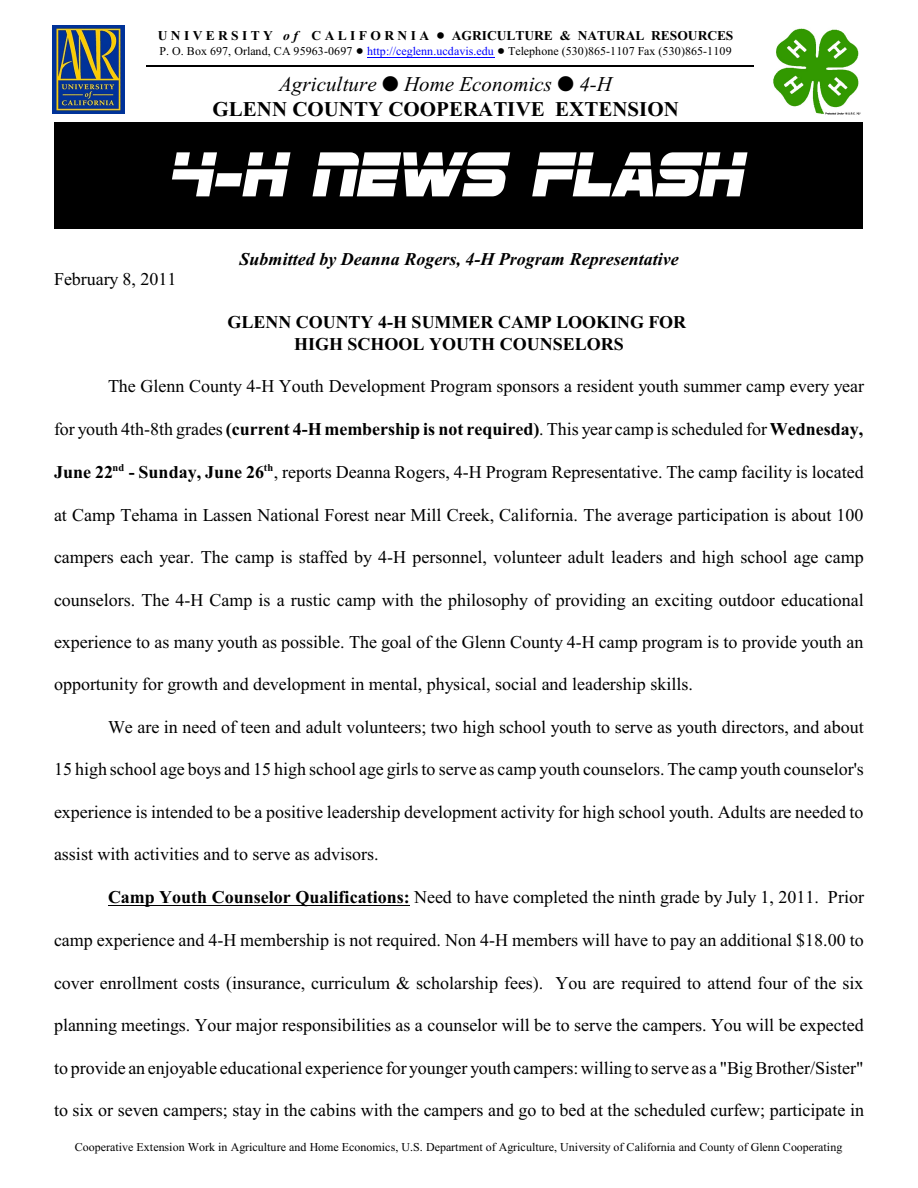
<style>
.page{position:relative;width:918px;height:1188px;background:#fff}
.page>*{position:absolute;margin:0;border:0;box-sizing:border-box;transform-origin:0 0}
.t1{font:66px "SF Sports Night";letter-spacing:.005em;color:#fff}
.t2{font:700 21px "Times New Roman";color:#000}
.t3{font:italic 21px "Times New Roman";color:#000}
.t4{font:18px "Times New Roman";color:#000}
.t5{font:700 18px/21.3px "Times New Roman";color:#000;text-align:center}
.t6{font:italic 700 18px "Times New Roman";color:#000}
.t7{font:700 13.5px "Times New Roman";color:#000}
.t8{font:12px "Times New Roman";color:#000}
.t9{font:700 10.5px "Times New Roman";color:#000}
.s1{font-style:italic}
.s2{color:#00f}
.s3{font-family:"Futura BT";font-weight:900;font-style:italic}
.s4{font-weight:700}
</style>
<div class="page">
<img style="left:52px;top:26px;width:72px;height:87px">
<img style="left:773px;top:28px;width:88px;height:87px">
<hr style="left:367px;top:57px;width:127px;height:1px;background:#00f">
<hr style="left:108px;top:905px;width:302px;height:1px;background:#000">
<hr style="left:147px;top:65px;width:607px;height:1px;background:#000">
<div style="left:54px;top:122px;width:809px;height:106px;background:#000"></div>
<p class="t7" style="left:158px;top:31px;width:273px">U N I V E R S I T Y <span class="s1">o f</span> C A L I F O R N I A</p>
<p class="t7" style="left:452px;top:31px;width:283px">AGRICULTURE &amp; NATURAL RESOURCES</p>
<p class="t8" style="left:159px;top:46px;width:574px">P. O. Box 697, Orland, CA 95963-0697 <span class="s2">http://ceglenn.ucdavis.edu</span> Telephone (530)865-1107 Fax (530)865-1109</p>
<p class="t3" style="left:279px;top:77px;width:99px">Agriculture</p>
<p class="t3" style="left:404px;top:77px;width:149px">Home Economics</p>
<p class="t3" style="left:579px;top:77px;width:34px">4-H</p>
<p class="t2" style="left:212px;top:102px;width:468px">GLENN COUNTY COOPERATIVE EXTENSION</p>
<h1 class="t1" style="left:171px;top:148px;width:576px">4<span class="s3">-</span>H NEWS FLASH</h1>
<p class="t4" style="left:54px;top:273px;width:124px">February 8, 2011</p>
<p class="t6" style="left:240px;top:252px;width:441px">Submitted by Deanna Rogers, 4-H Program Representative</p>
<p class="t5" style="left:227px;top:314px;width:460px">GLENN COUNTY 4-H SUMMER CAMP LOOKING FOR<br>HIGH SCHOOL YOUTH COUNSELORS</p>
<p class="t4" style="left:108px;top:379px;width:758px">The Glenn County 4-H Youth Development Program sponsors a resident youth summer camp every year</p>
<p class="t4" style="left:54px;top:422px;width:811px">for youth 4th-8th grades <span class="s4">(current 4-H membership is not required)</span>. This year camp is scheduled for <span class="s4">Wednesday,</span></p>
<p class="t4" style="left:54px;top:465px;width:811px"><span class="s4">June 22 - Sunday, June 26</span> , reports Deanna Rogers, 4-H Program Representative. The camp facility is located</p>
<p class="t9" style="left:113px;top:464px;width:13px">nd</p>
<p class="t9" style="left:264px;top:464px;width:11px">th</p>
<p class="t4" style="left:54px;top:508px;width:811px">at Camp Tehama in Lassen National Forest near Mill Creek, California. The average participation is about 100</p>
<p class="t4" style="left:54px;top:551px;width:811px">campers each year. The camp is staffed by 4-H personnel, volunteer adult leaders and high school age camp</p>
<p class="t4" style="left:54px;top:593px;width:811px">counselors. The 4-H Camp is a rustic camp with the philosophy of providing an exciting outdoor educational</p>
<p class="t4" style="left:54px;top:636px;width:811px">experience to as many youth as possible. The goal of the Glenn County 4-H camp program is to provide youth an</p>
<p class="t4" style="left:54px;top:678px;width:640px">opportunity for growth and development in mental, physical, social and leadership skills.</p>
<p class="t4" style="left:108px;top:720px;width:757px">We are in need of teen and adult volunteers; two high school youth to serve as youth directors, and about</p>
<p class="t4" style="left:54px;top:763px;width:811px">15 high school age boys and 15 high school age girls to serve as camp youth counselors. The camp youth counselor's</p>
<p class="t4" style="left:54px;top:805px;width:811px">experience is intended to be a positive leadership development activity for high school youth. Adults are needed to</p>
<p class="t4" style="left:54px;top:848px;width:326px">assist with activities and to serve as advisors.</p>
<p class="t4" style="left:108px;top:891px;width:757px"><span class="s4">Camp Youth Counselor Qualifications:</span> Need to have completed the ninth grade by July 1, 2011. Prior</p>
<p class="t4" style="left:54px;top:934px;width:811px">camp experience and 4-H membership is not required. Non 4-H members will have to pay an additional $18.00 to</p>
<p class="t4" style="left:54px;top:976px;width:811px">cover enrollment costs (insurance, curriculum &amp; scholarship fees). You are required to attend four of the six</p>
<p class="t4" style="left:54px;top:1019px;width:811px">planning meetings. Your major responsibilities as a counselor will be to serve the campers. You will be expected</p>
<p class="t4" style="left:54px;top:1061px;width:811px">to provide an enjoyable educational experience for younger youth campers: willing to serve as a "Big Brother/Sister"</p>
<p class="t4" style="left:54px;top:1104px;width:812px">to six or seven campers; stay in the cabins with the campers and go to bed at the scheduled curfew; participate in</p>
<p class="t8" style="left:75px;top:1143px;width:769px">Cooperative Extension Work in Agriculture and Home Economics, U.S. Department of Agriculture, University of California and County of Glenn Cooperating</p>
</div>
